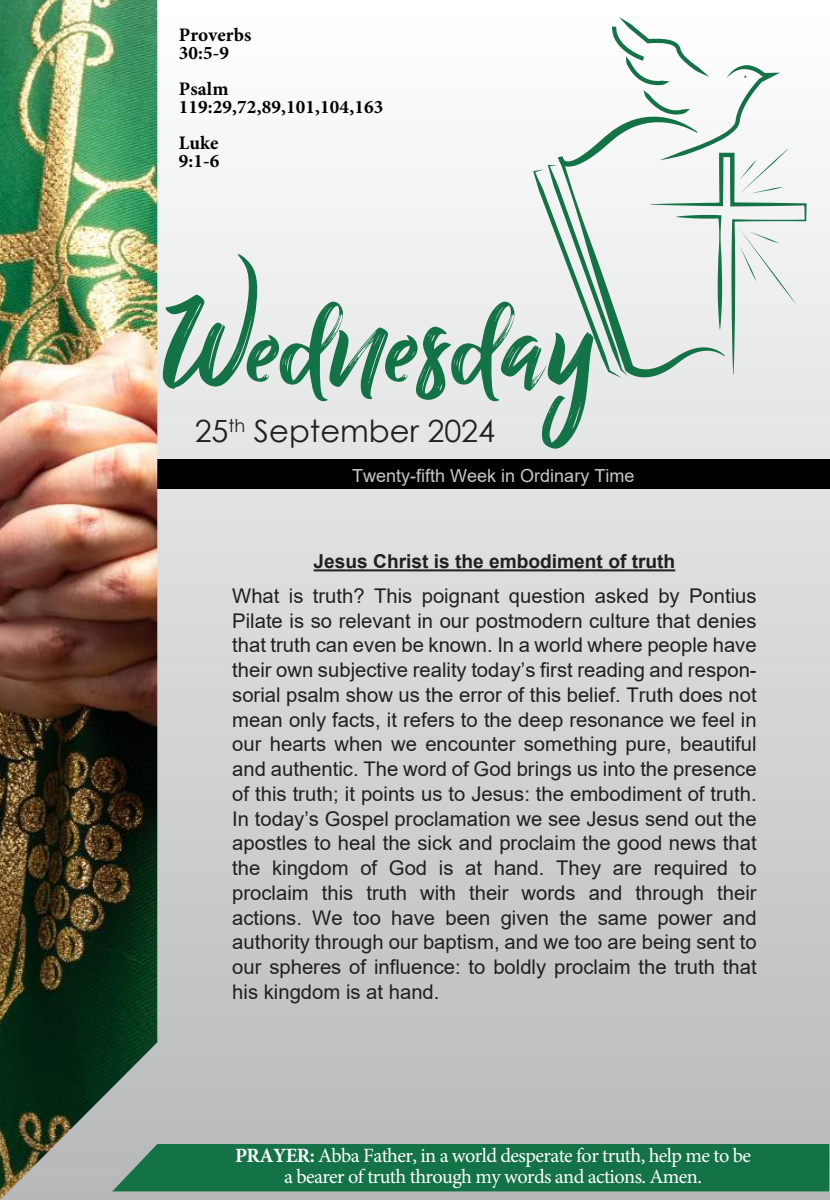
<style>
.page{position:relative;width:830px;height:1200px;background:#fff}
.page>*{position:absolute;margin:0;border:0;box-sizing:border-box;transform-origin:0 0}
.t1{font:146.7px "Billy Ohio";color:#137246}
.t2{font:30.6px "Century Gothic";color:#231f20}
.t3{font:20.25px/24.8px "Arial";color:#231f20;text-align:justify}
.t4{font:20.25px/20.2px "Minion Pro";letter-spacing:-.03em;color:#fff;text-align:center}
.t5{font:700 19.12px/18px "Minion Pro";letter-spacing:.005em;color:#000}
.t6{font:700 19.12px "Arial";color:#231f20}
.t7{font:18px "Arial";color:#c5c7c9}
.s1{font-weight:700}
</style>
<div class="page">
<div style="left:0;top:0;width:829px;height:1199px;background:linear-gradient(to bottom,#fff,#b5b7b9)"></div>
<div style="left:88px;top:459px;width:741px;height:30px;background:#000"></div>
<div style="left:157px;top:1143px;width:671px;height:47px;background:#137246"></div>
<hr style="left:313px;top:569px;width:362px;height:2px;background:#231f20">
<img style="left:0;top:0;width:157px;height:1199px">
<svg style="left:533px;top:17px;width:273px;height:361px"></svg>
<p class="t5" style="left:179px;top:25px;width:74px">Proverbs<br>30:5-9</p>
<p class="t5" style="left:179px;top:79px;width:206px">Psalm<br>119:29,72,89,101,104,163</p>
<p class="t5" style="left:179px;top:133px;width:42px">Luke<br>9:1-6</p>
<h1 class="t1" style="left:158px;top:254px;width:437px">Wednesday</h1>
<h2 class="t2" style="left:194px;top:409px;width:302px">25<sup>th</sup> September 2024</h2>
<p class="t7" style="left:352px;top:462px;width:284px">Twenty-fifth Week in Ordinary Time</p>
<p class="t6" style="left:313px;top:548px;width:363px">Jesus Christ is the embodiment of truth</p>
<p class="t3" style="left:232px;top:583px;width:526px">What is truth? This poignant question asked by Pontius Pilate is so relevant in our postmodern culture that denies that truth can even be known. In a world where people have their own subjective reality today’s first reading and respon&shy;sorial psalm show us the error of this belief. Truth does not mean only facts, it refers to the deep resonance we feel in our hearts when we encounter something pure, beautiful and authentic. The word of God brings us into the presence of this truth; it points us to Jesus: the embodiment of truth.<br>In today’s Gospel proclamation we see Jesus send out the apostles to heal the sick and proclaim the good news that the kingdom of God is at hand. They are required to proclaim this truth with their words and through their actions. We too have been given the same power and authority through our baptism, and we too are being sent to our spheres of influence: to boldly proclaim the truth that his kingdom is at hand.</p>
<p class="t4" style="left:235px;top:1145px;width:517px"><span class="s1">PRAYER:</span> Abba Father, in a world desperate for truth, help me to be a bearer of truth through my words and actions. Amen.</p>
</div>
